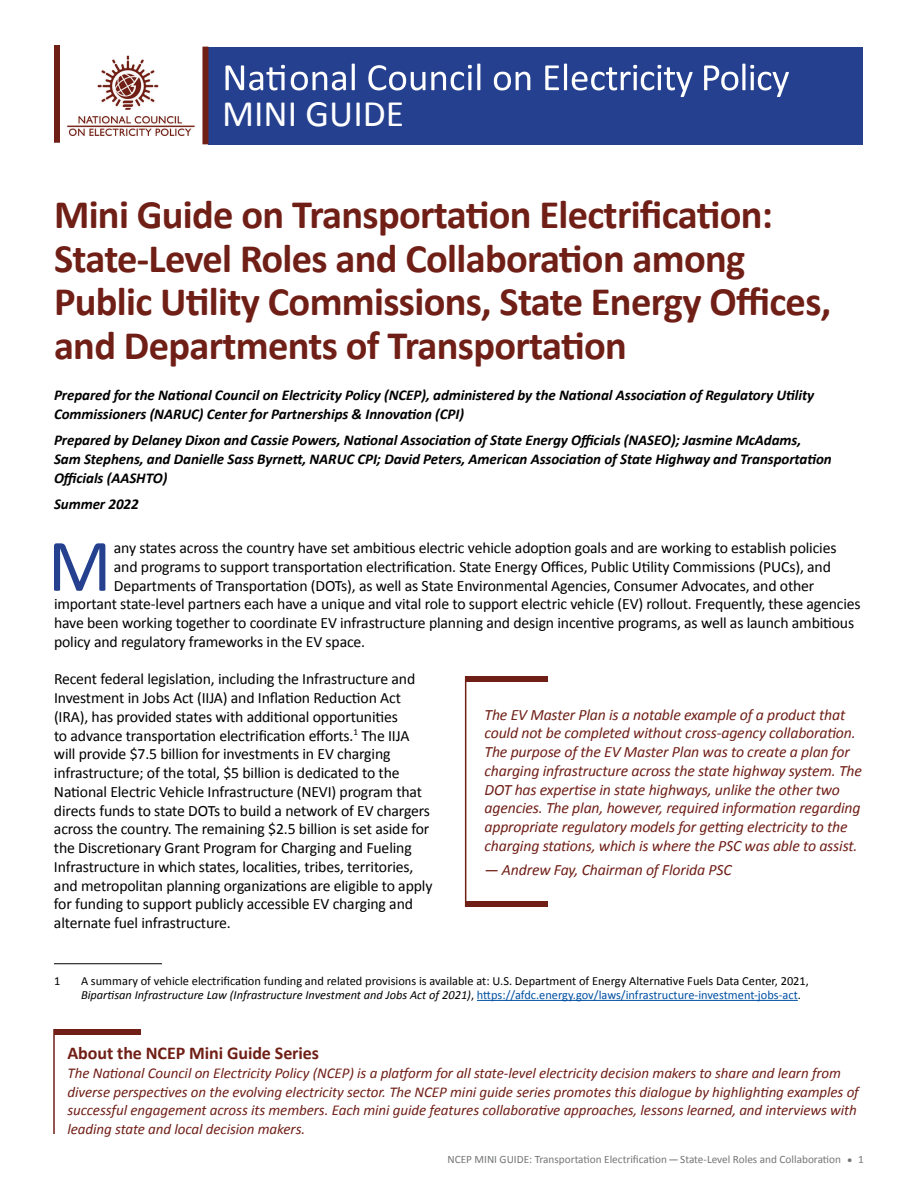
<style>
.page{position:relative;width:918px;height:1188px;background:#fff}
.page>*{position:absolute;margin:0;border:0;box-sizing:border-box;transform-origin:0 0}
.t1{font:74.85px "Calibri";color:#25408f}
.t2{font:700 40.5px/43.5px "Calibri";letter-spacing:-.015em;color:#701f17}
.t3{font:37.5px "Calibri";color:#fff}
.t4{font:700 18px "Calibri";letter-spacing:-.005em;color:#701f17}
.t5{font:15.75px/18.8px "Calibri";letter-spacing:-.01em;color:#000}
.t6{font:italic 15.75px/18.8px "Calibri";letter-spacing:-.01em;color:#701f17}
.t7{font:italic 700 15px/18.8px "Calibri";letter-spacing:-.005em;color:#000}
.t8{font:italic 15px/18.8px "Calibri";letter-spacing:-.005em;color:#701f17}
.t9{font:12.3px/13.8px "Calibri";color:#000}
.t10{font:11.25px "Calibri";color:#737577}
.s1{font-style:italic}
.s2{color:#0050a3}
.s3{font-size:12px}
</style>
<div class="page">
<hr style="left:54px;top:963px;width:108px;height:1px;background:#000">
<hr style="left:477px;top:1000px;width:321px;height:1px;background:#0050a3">
<div style="left:208px;top:47px;width:654px;height:97px;background:#25408f"></div>
<svg style="left:226px;top:65px;width:59px;height:25px"></svg>
<svg style="left:291px;top:72px;width:55px;height:18px"></svg>
<svg style="left:352px;top:64px;width:3px;height:26px"></svg>
<svg style="left:368px;top:65px;width:57px;height:25px"></svg>
<svg style="left:431px;top:64px;width:49px;height:26px"></svg>
<svg style="left:494px;top:72px;width:36px;height:18px"></svg>
<svg style="left:545px;top:64px;width:148px;height:33px"></svg>
<svg style="left:704px;top:64px;width:85px;height:33px"></svg>
<img style="left:67px;top:55px;width:128px;height:81px">
<div style="left:202px;top:47px;width:6px;height:97px;background:#701f17"></div>
<div style="left:54px;top:45px;width:6px;height:98px;background:#701f17"></div>
<div style="left:54px;top:1029px;width:87px;height:6px;background:#701f17"></div>
<hr style="left:53px;top:1029px;width:2px;height:105px;background:#701f17">
<div style="left:466px;top:676px;width:82px;height:6px;background:#701f17"></div>
<div style="left:466px;top:901px;width:82px;height:6px;background:#701f17"></div>
<hr style="left:465px;top:676px;width:1px;height:231px;background:#701f17">
<h3 class="t3" style="left:222px;top:89px;width:184px">MINI GUIDE</h3>
<h2 class="t2" style="left:54px;top:193px;width:779px">Mini Guide on Transportation Electrification:<br>State-Level Roles and Collaboration among Public Utility Commissions, State Energy Offices, and Departments of Transportation</h2>
<p class="t7" style="left:54px;top:386px;width:762px">Prepared for the National Council on Electricity Policy (NCEP), administered by the National Association of Regulatory Utility<br>Commissioners (NARUC) Center for Partnerships &amp; Innovation (CPI)</p>
<p class="t7" style="left:54px;top:431px;width:779px">Prepared by Delaney Dixon and Cassie Powers, National Association of State Energy Officials (NASEO); Jasmine McAdams,<br>Sam Stephens, and Danielle Sass Byrnett, NARUC CPI; David Peters, American Association of State Highway and Transportation<br>Officials (AASHTO)</p>
<p class="t7" style="left:54px;top:495px;width:86px">Summer 2022</p>
<h1 class="t1" style="left:48px;top:518px;width:65px">M</h1>
<p class="t5" style="left:114px;top:539px;width:724px">any states across the country have set ambitious electric vehicle adoption goals and are working to establish policies</p>
<p class="t5" style="left:114px;top:557px;width:719px">and programs to support transportation electrification. State Energy Offices, Public Utility Commissions (PUCs), and</p>
<p class="t5" style="left:114px;top:576px;width:702px">Departments of Transportation (DOTs), as well as State Environmental Agencies, Consumer Advocates, and other</p>
<p class="t5" style="left:54px;top:595px;width:808px">important state-level partners each have a unique and vital role to support electric vehicle (EV) rollout. Frequently, these agencies</p>
<p class="t5" style="left:54px;top:614px;width:802px">have been working together to coordinate EV infrastructure planning and design incentive programs, as well as launch ambitious</p>
<p class="t5" style="left:54px;top:632px;width:313px">policy and regulatory frameworks in the EV space.</p>
<p class="t5" style="left:54px;top:670px;width:380px">Recent federal legislation, including the Infrastructure and Investment in Jobs Act (IIJA) and Inflation Reduction Act (IRA), has provided states with additional opportunities<br>to advance transportation electrification efforts.<sup>1</sup> The IIJA will provide $7.5 billion for investments in EV charging infrastructure; of the total, $5 billion is dedicated to the National Electric Vehicle Infrastructure (NEVI) program that directs funds to state DOTs to build a network of EV chargers across the country. The remaining $2.5 billion is set aside for the Discretionary Grant Program for Charging and Fueling Infrastructure in which states, localities, tribes, territories, and metropolitan planning organizations are eligible to apply for funding to support publicly accessible EV charging and alternate fuel infrastructure.</p>
<p class="t6" style="left:484px;top:704px;width:379px">The EV Master Plan is a notable example of a product that could not be completed without cross-agency collaboration.<br>The purpose of the EV Master Plan was to create a plan for charging infrastructure across the state highway system. The DOT has expertise in state highways, unlike the other two agencies. The plan, however, required information regarding appropriate regulatory models for getting electricity to the charging stations, which is where the PSC was able to assist.</p>
<p class="t6" style="left:484px;top:860px;width:249px">— Andrew Fay, Chairman of Florida PSC</p>
<p class="t9" style="left:54px;top:974px;width:8px">1</p>
<p class="t9" style="left:81px;top:974px;width:729px">A summary of vehicle electrification funding and related provisions is available at: U.S. Department of Energy Alternative Fuels Data Center, 2021,<br><span class="s1">Bipartisan Infrastructure Law (Infrastructure Investment and Jobs Act of 2021)</span>, <span class="s2">https://afdc.energy.gov/laws/infrastructure-investment-jobs-act</span>.</p>
<p class="t4" style="left:68px;top:1042px;width:253px">About the NCEP Mini Guide Series</p>
<p class="t8" style="left:68px;top:1063px;width:793px">The National Council on Electricity Policy (NCEP) is a platform for all state-level electricity decision makers to share and learn from diverse perspectives on the evolving electricity sector. The NCEP mini guide series promotes this dialogue by highlighting examples of successful engagement across its members. Each mini guide features collaborative approaches, lessons learned, and interviews with leading state and local decision makers.</p>
<p class="t10" style="left:447px;top:1152px;width:418px">NCEP MINI GUIDE: Transportation Electrification — State-Level Roles and Collaboration <span class="s3">•</span> 1</p>
</div>
